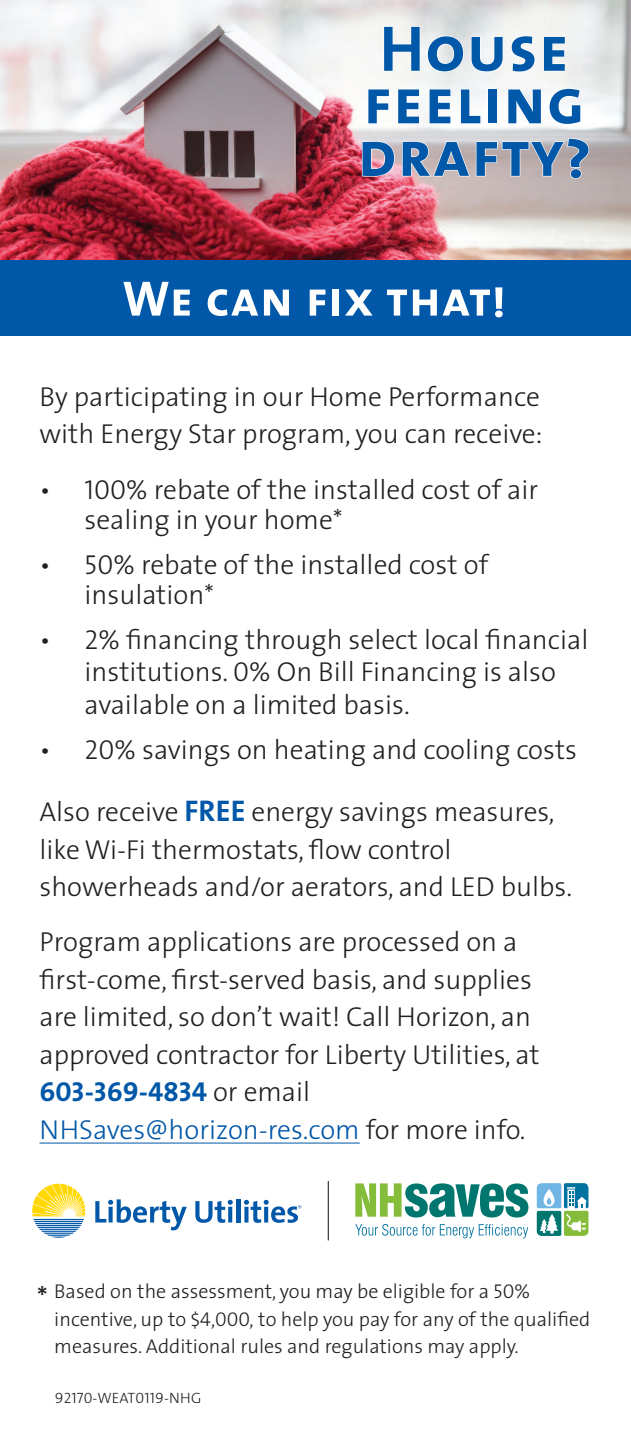
<style>
.page{position:relative;width:631px;height:1441px;background:#fff}
.page>*{position:absolute;margin:0;border:0;box-sizing:border-box;transform-origin:0 0}
.t1{font:65px/52.5px "The Sans Bold Caps";letter-spacing:.02em;color:#0157a8;text-align:center}
.t2{font:50px "The Sans Bold Caps";letter-spacing:.02em;color:#fff}
.t3{font:30px "The Sans Caps";color:#231f20}
.t4{font:300 27.5px/37.5px "The Sans";color:#231f20}
.t5{font:300 27.5px/37.5px "The Sans";color:#0157a8}
.t6{font:300 20px/27.5px "The Sans";color:#231f20}
.t7{font:15px "The Sans Light Caps";letter-spacing:.01em;color:#231f20}
.s1{font-family:"The Sans Light Caps";font-weight:400}
.s2{font-family:"The Sans Bold Caps";font-weight:400;font-size:30px;color:#0157a8}
.s3{font-family:"The Sans Bold Caps";font-weight:400}
.s4{color:#231f20}
</style>
<div class="page">
<img style="left:0;top:0;width:630px;height:260px">
<svg style="left:382px;top:26px;width:38px;height:46px"></svg>
<svg style="left:426px;top:35px;width:38px;height:38px"></svg>
<svg style="left:470px;top:36px;width:33px;height:37px"></svg>
<svg style="left:510px;top:35px;width:25px;height:38px"></svg>
<svg style="left:542px;top:36px;width:23px;height:36px"></svg>
<svg style="left:367px;top:88px;width:23px;height:36px"></svg>
<svg style="left:396px;top:88px;width:24px;height:36px"></svg>
<svg style="left:428px;top:88px;width:23px;height:36px"></svg>
<svg style="left:459px;top:88px;width:22px;height:36px"></svg>
<svg style="left:506px;top:88px;width:35px;height:37px"></svg>
<svg style="left:547px;top:88px;width:34px;height:37px"></svg>
<svg style="left:361px;top:140px;width:34px;height:37px"></svg>
<svg style="left:401px;top:137px;width:188px;height:42px"></svg>
<div style="left:0;top:260px;width:630px;height:75px;background:#0157a8"></div>
<svg style="left:95px;top:1199px;width:91px;height:31px"></svg>
<svg style="left:195px;top:1199px;width:37px;height:23px"></svg>
<hr style="left:236px;top:1199px;width:4px;height:23px;background:#0157a8">
<svg style="left:244px;top:1199px;width:57px;height:23px"></svg>
<svg style="left:32px;top:1183px;width:53px;height:54px"></svg>
<hr style="left:39px;top:1142px;width:320px;height:1px;background:#0157a8">
<svg style="left:536px;top:1183px;width:52px;height:52px"></svg>
<svg style="left:355px;top:1183px;width:173px;height:34px"></svg>
<svg style="left:355px;top:1224px;width:172px;height:13px"></svg>
<hr style="left:327px;top:1180px;width:1px;height:60px;background:#3e3e3f">
<p class="t1" style="left:357px;top:21px;width:235px">House feeling drafty?</p>
<p class="t2" style="left:122px;top:257px;width:384px">We can fix that!</p>
<p class="t4" style="left:39px;top:377px;width:504px">By participating in our Home Performance with Energy Star program, you can receive:</p>
<p class="t4" style="left:84px;top:473px;width:455px;line-height:30px;text-indent:-45px"><span class="s1">• 100</span>% rebate of the installed cost of air sealing in your home*</p>
<p class="t4" style="left:84px;top:548px;width:405px;line-height:30px;text-indent:-45px"><span class="s1">• 50</span>% rebate of the installed cost of insulation*</p>
<p class="t4" style="left:84px;top:622px;width:505px;line-height:32.5px;text-indent:-45px"><span class="s1">• 2</span>% financing through select local financial institutions. <span class="s1">0</span>% On Bill Financing is also available on a limited basis.</p>
<p class="t4" style="left:39px;top:729px;width:538px"><span class="s1">• 20</span>% savings on heating and cooling costs</p>
<p class="t4" style="left:39px;top:792px;width:533px">Also receive <span class="s2">FREE</span> energy savings measures, like Wi-Fi thermostats, flow control showerheads and/or aerators, and LED bulbs.</p>
<p class="t4" style="left:39px;top:922px;width:501px">Program applications are processed on a first-come, first-served basis, and supplies are limited, so don’t wait! Call Horizon, an approved contractor for Liberty Utilities, at</p>
<p class="t5" style="left:39px;top:1072px;width:487px"><span class="s3">603-369-4834</span> <span class="s4">or email<br></span>NHSaves@horizon-res.com <span class="s4">for more info.</span></p>
<p class="t3" style="left:37px;top:1272px;width:13px">*</p>
<p class="t6" style="left:54px;top:1276px;width:537px">Based on the assessment, you may be eligible for a <span class="s1">50</span>% incentive, up to $<span class="s1">4,000,</span> to help you pay for any of the qualified measures. Additional rules and regulations may apply.</p>
<p class="t7" style="left:55px;top:1385px;width:148px">92170-WEAT0119-NHG</p>
</div>
